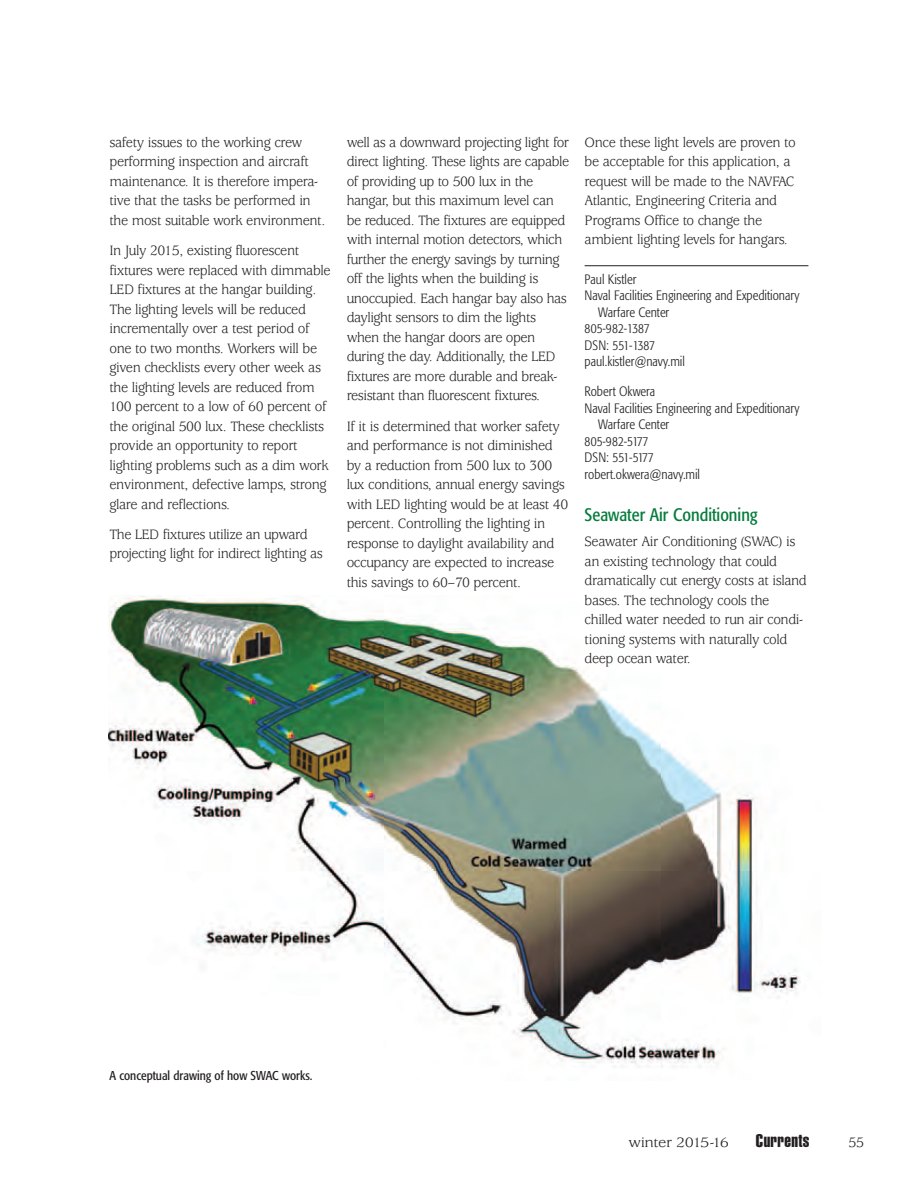
<style>
.page{position:relative;width:918px;height:1188px;background:#fff}
.page>*{position:absolute;margin:0;border:0;box-sizing:border-box;transform-origin:0 0}
.t1{font:condensed 18px "Formata";color:#057c3c}
.t2{font:18px "Helvetica Extra Compressed";letter-spacing:.02em;color:#231f20;scale:1.1 1}
.t3{font:15px/19.5px "Usherwood";letter-spacing:-.03em;color:#231f20;scale:.95 1}
.t4{font:15px "Usherwood";letter-spacing:-.03em;color:#231f20;scale:1.1 1}
.t5{font:300 condensed 13.5px "Formata";color:#231f20}
.t6{font:300 condensed 13.5px "Formata";letter-spacing:-.02em;color:#231f20}
.t7{font:condensed 12.75px "Formata";color:#231f20}
</style>
<div class="page">
<img style="left:108px;top:596px;width:693px;height:471px">
<hr style="left:585px;top:265px;width:223px;height:1px;background:#231f20">
<p class="t3" style="left:109px;top:134px;width:229px">safety issues to the working crew performing inspection and aircraft maintenance. It is therefore impera&shy;tive that the tasks be performed in the most suitable work environment.</p>
<p class="t3" style="left:109px;top:242px;width:234px">In July 2015, existing fluorescent fixtures were replaced with dimmable LED fixtures at the hangar building.<br>The lighting levels will be reduced incrementally over a test period of one to two months. Workers will be given checklists every other week as the lighting levels are reduced from 100 percent to a low of 60 percent of the original 500 lux. These checklists provide an opportunity to report lighting problems such as a dim work environment, defective lamps, strong glare and reflections.</p>
<p class="t3" style="left:109px;top:526px;width:226px">The LED fixtures utilize an upward projecting light for indirect lighting as</p>
<p class="t3" style="left:347px;top:134px;width:236px">well as a downward projecting light for direct lighting. These lights are capable of providing up to 500 lux in the hangar, but this maximum level can be reduced. The fixtures are equipped with internal motion detectors, which further the energy savings by turning off the lights when the building is unoccupied. Each hangar bay also has daylight sensors to dim the lights when the hangar doors are open during the day. Additionally, the LED fixtures are more durable and break&shy;resistant than fluorescent fixtures.</p>
<p class="t3" style="left:347px;top:418px;width:235px">If it is determined that worker safety and performance is not diminished by a reduction from 500 lux to 300 lux conditions, annual energy savings with LED lighting would be at least 40 percent. Controlling the lighting in response to daylight availability and occupancy are expected to increase this savings to 60–70 percent.</p>
<p class="t3" style="left:585px;top:134px;width:224px">Once these light levels are proven to be acceptable for this application, a request will be made to the NAVFAC Atlantic, Engineering Criteria and Programs Office to change the ambient lighting levels for hangars.</p>
<p class="t5" style="left:585px;top:274px;width:53px">Paul Kistler</p>
<p class="t5" style="left:585px;top:290px;width:216px">Naval Facilities Engineering and Expeditionary</p>
<p class="t5" style="left:598px;top:307px;width:73px">Warfare Center</p>
<p class="t5" style="left:585px;top:323px;width:67px">805-982-1387</p>
<p class="t5" style="left:585px;top:340px;width:72px">DSN: 551-1387</p>
<p class="t5" style="left:585px;top:356px;width:102px">paul.kistler@navy.mil</p>
<p class="t5" style="left:585px;top:386px;width:72px">Robert Okwera</p>
<p class="t5" style="left:585px;top:402px;width:216px">Naval Facilities Engineering and Expeditionary</p>
<p class="t5" style="left:598px;top:419px;width:73px">Warfare Center</p>
<p class="t5" style="left:585px;top:435px;width:65px">805-982-5177</p>
<p class="t6" style="left:585px;top:452px;width:71px">DSN: 551-5177</p>
<p class="t5" style="left:585px;top:468px;width:117px">robert.okwera@navy.mil</p>
<p class="t1" style="left:585px;top:508px;width:175px">Seawater Air Conditioning</p>
<p class="t3" style="left:585px;top:533px;width:235px">Seawater Air Conditioning (SWAC) is an existing technology that could dramatically cut energy costs at island bases. The technology cools the chilled water needed to run air condi&shy;tioning systems with naturally cold deep ocean water.</p>
<p class="t7" style="left:110px;top:1071px;width:205px">A conceptual drawing of how SWAC works.</p>
<p class="t4" style="left:629px;top:1137px;width:93px">winter 2015-16</p>
<p class="t2" style="left:756px;top:1134px;width:50px">Currents</p>
<p class="t3" style="left:849px;top:1134px;width:18px">55</p>
</div>
